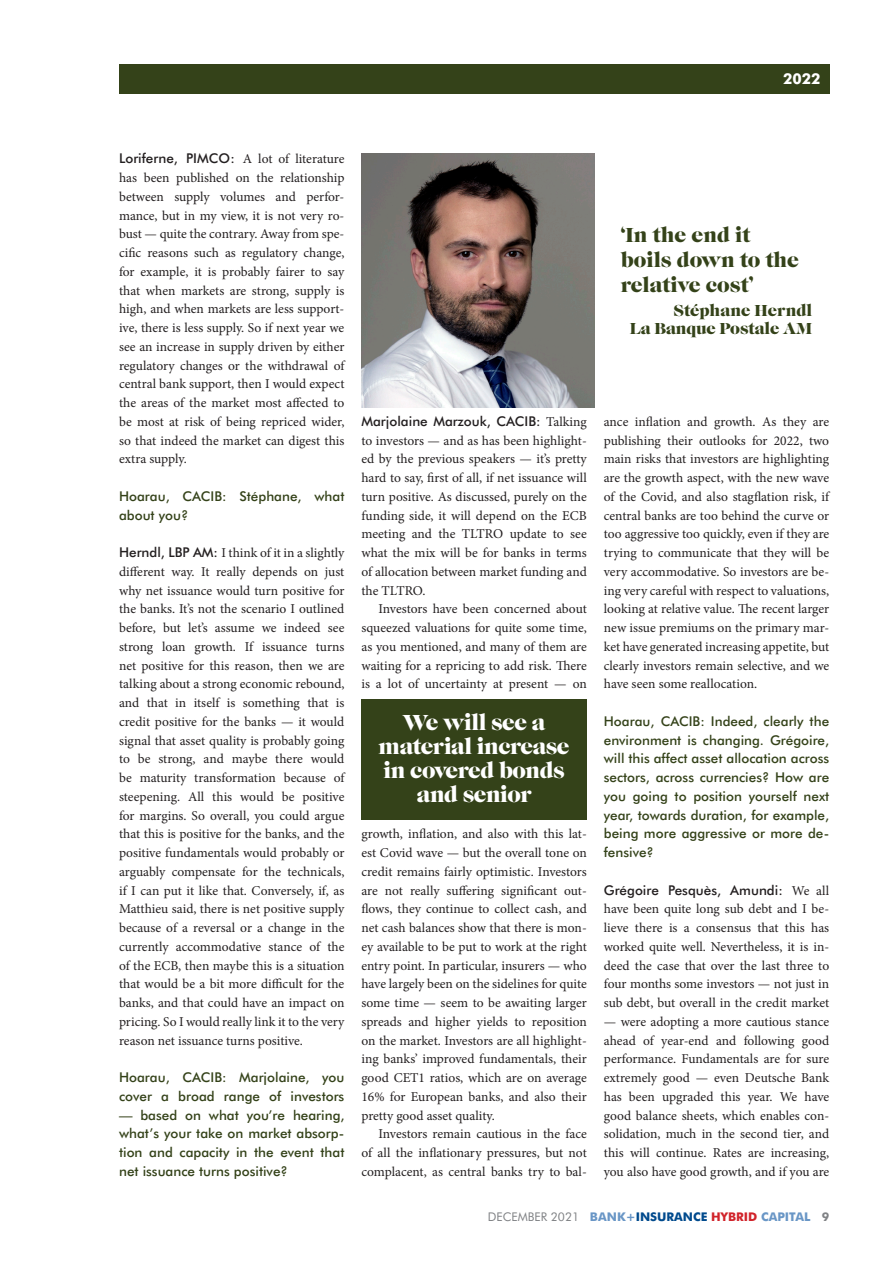
<style>
.page{position:relative;width:893px;height:1263px;background:#fff}
.page>*{position:absolute;margin:0;border:0;box-sizing:border-box;transform-origin:0 0}
.CBR_Crosshead{font:22.5px/24px "Caslon Gra D";letter-spacing:-.02em;color:#fff;text-align:center}
.CBR_Crosshead-2{font:21px/25.2px "Caslon Gra D";color:#344219}
.CBR_Crosshead-3{font:16.5px "Caslon Gra D";color:#344219}
.t1{font:700 15px "Futura BT";color:#fff}
.CBR_Bodytext{font:13.5px/18.8px "Minion Pro";letter-spacing:-.005em;color:#231f20;text-align:justify}
.BIHC_question{font:500 13.5px/18.8px "Futura BT";color:#344219}
.t2{font:12px "Futura BT";color:#808285}
.s1{font-family:"Futura BT";font-weight:500}
.s2{font-weight:700;color:#6996c6}
.s3{font-weight:700;color:#004a8d}
.s4{font-weight:700;color:#d1232a}
.s5{font-weight:700}
</style>
<div class="page">
<div style="left:119px;top:64px;width:710px;height:30px;background:#344219"></div>
<img style="left:361px;top:153px;width:234px;height:254px">
<div style="left:361px;top:699px;width:226px;height:121px;background:#344219"></div>
<p class="t1" style="left:783px;top:70px;width:39px">2022</p>
<p class="CBR_Bodytext" style="left:119px;top:150px;width:227px"><span class="s1">Loriferne, PIMCO:</span> A lot of literature has been published on the relationship between supply volumes and perfor&shy;mance, but in my view, it is not very ro&shy;bust — quite the contrary. Away from spe&shy;cific reasons such as regulatory change, for example, it is probably fairer to say that when markets are strong, supply is high, and when markets are less support&shy;ive, there is less supply. So if next year we see an increase in supply driven by either regulatory changes or the withdrawal of central bank support, then I would expect the areas of the market most affected to be most at risk of being repriced wider, so that indeed the market can digest this extra supply.</p>
<p class="BIHC_question" style="left:119px;top:487px;width:227px">Hoarau, CACIB: Stéphane, what about you?</p>
<p class="CBR_Bodytext" style="left:119px;top:543px;width:227px"><span class="s1">Herndl, LBP AM:</span> I think of it in a slightly different way. It really depends on just why net issuance would turn positive for the banks. It’s not the scenario I outlined before, but let’s assume we indeed see strong loan growth. If issuance turns net positive for this reason, then we are talking about a strong economic rebound, and that in itself is something that is credit positive for the banks — it would signal that asset quality is probably going to be strong, and maybe there would be maturity transformation because of steepening. All this would be positive for margins. So overall, you could argue that this is positive for the banks, and the positive fundamentals would probably or arguably compensate for the technicals, if I can put it like that. Conversely, if, as Matthieu said, there is net positive supply because of a reversal or a change in the currently accommodative stance of the of the ECB, then maybe this is a situation that would be a bit more difficult for the banks, and that could have an impact on pricing. So I would really link it to the very reason net issuance turns positive.</p>
<p class="BIHC_question" style="left:119px;top:1068px;width:227px">Hoarau, CACIB: Marjolaine, you cover a broad range of investors</p>
<p class="BIHC_question" style="left:119px;top:1105px;width:227px;text-align:justify">— based on what you’re hearing, what’s your take on market absorp&shy;tion and capacity in the event that net issuance turns positive?</p>
<p class="CBR_Crosshead-2" style="left:621px;top:223px;width:180px">‘In the end it boils down to the relative cost’</p>
<p class="CBR_Crosshead-3" style="left:674px;top:301px;width:140px">Stéphane Herndl</p>
<p class="CBR_Crosshead-3" style="left:630px;top:319px;width:184px">La Banque Postale AM</p>
<p class="CBR_Bodytext" style="left:361px;top:412px;width:227px"><span class="s1">Marjolaine Marzouk, CACIB:</span> Talking to investors — and as has been highlight&shy;ed by the previous speakers — it’s pretty hard to say, first of all, if net issuance will turn positive. As discussed, purely on the funding side, it will depend on the ECB meeting and the TLTRO update to see what the mix will be for banks in terms of allocation between market funding and the TLTRO.</p>
<p class="CBR_Bodytext" style="left:361px;top:600px;width:227px;text-indent:17px">Investors have been concerned about squeezed valuations for quite some time, as you mentioned, and many of them are waiting for a repricing to add risk. There is a lot of uncertainty at present — on</p>
<p class="CBR_Crosshead" style="left:379px;top:711px;width:193px">We will see a material increase in covered bonds and senior</p>
<p class="CBR_Bodytext" style="left:361px;top:825px;width:227px">growth, inflation, and also with this lat&shy;est Covid wave — but the overall tone on credit remains fairly optimistic. Investors are not really suffering significant out&shy;flows, they continue to collect cash, and net cash balances show that there is mon&shy;ey available to be put to work at the right entry point. In particular, insurers — who have largely been on the sidelines for quite some time — seem to be awaiting larger spreads and higher yields to reposition on the market. Investors are all highlight&shy;ing banks’ improved fundamentals, their good CET1 ratios, which are on average 16% for European banks, and also their pretty good asset quality.</p>
<p class="CBR_Bodytext" style="left:361px;top:1125px;width:227px;text-indent:17px">Investors remain cautious in the face of all the inflationary pressures, but not complacent, as central banks try to bal-</p>
<p class="CBR_Bodytext" style="left:604px;top:412px;width:227px">ance inflation and growth. As they are publishing their outlooks for 2022, two main risks that investors are highlighting are the growth aspect, with the new wave of the Covid, and also stagflation risk, if central banks are too behind the curve or too aggressive too quickly, even if they are trying to communicate that they will be very accommodative. So investors are be&shy;ing very careful with respect to valuations, looking at relative value. The recent larger new issue premiums on the primary mar&shy;ket have generated increasing appetite, but clearly investors remain selective, and we have seen some reallocation.</p>
<p class="BIHC_question" style="left:604px;top:712px;width:227px;text-align:justify">Hoarau, CACIB: Indeed, clearly the environment is changing. Grégoire, will this affect asset allocation across sectors, across currencies? How are you going to position yourself next year, towards duration, for example, being more aggressive or more de&shy;fensive?</p>
<p class="CBR_Bodytext" style="left:604px;top:881px;width:227px"><span class="s1">Grégoire Pesquès, Amundi:</span> We all have been quite long sub debt and I be&shy;lieve there is a consensus that this has worked quite well. Nevertheless, it is in&shy;deed the case that over the last three to four months some investors — not just in sub debt, but overall in the credit market</p>
<p class="CBR_Bodytext" style="left:604px;top:1012px;width:227px">— were adopting a more cautious stance ahead of year-end and following good performance. Fundamentals are for sure extremely good — even Deutsche Bank has been upgraded this year. We have good balance sheets, which enables con&shy;solidation, much in the second tier, and this will continue. Rates are increasing, you also have good growth, and if you are</p>
<p class="t2" style="left:488px;top:1209px;width:343px">DECEMBER 2021 <span class="s2">BANK+</span><span class="s3">INSURANCE</span> <span class="s4">HYBRID</span> <span class="s2">CAPITAL</span> <span class="s5">9</span></p>
</div>
